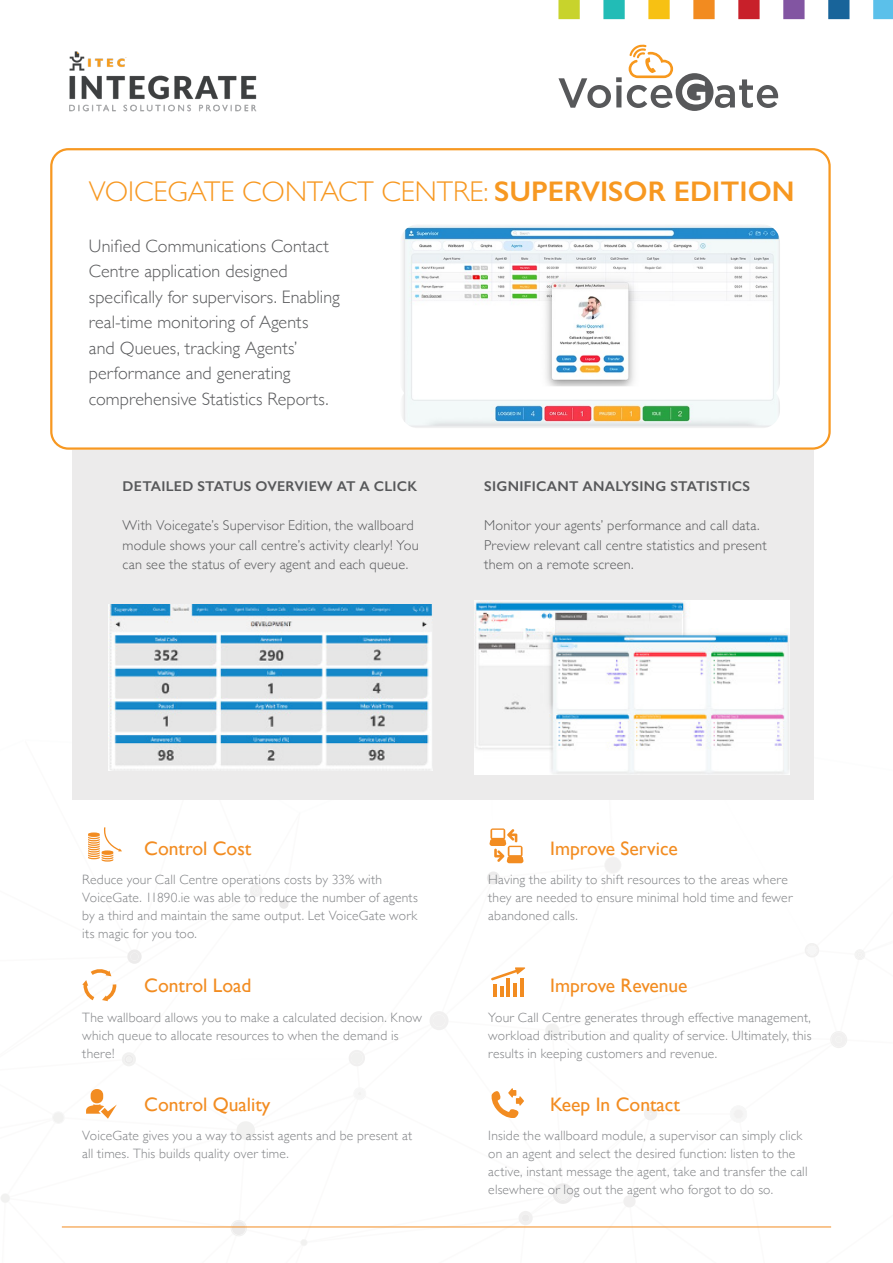
<style>
.page{position:relative;width:893px;height:1263px;background:#fff}
.page>*{position:absolute;margin:0;border:0;box-sizing:border-box;transform-origin:0 0}
.Paragraph_Style_2{font:300 28.5px "Gill Sans";color:#f79821}
.t1{font:19.5px "Gill Sans";color:#f28c21}
.Body_copy{font:300 18px/25.5px "Gill Sans";letter-spacing:.005em;color:#57585a}
.Body_copy-2{font:300 14.25px/19.5px "Gill Sans";letter-spacing:.015em;color:#57585a}
.Body_copy-3{font:600 14.25px "Gill Sans";letter-spacing:.02em;color:#57585a}
.Paragraph_Style_7{font:300 13.5px/18px "Gill Sans";letter-spacing:.015em;color:#808285}
.s1{font-weight:600}
</style>
<div class="page">
<div style="left:72px;top:450px;width:741px;height:349px;background:#ecebeb"></div>
<img style="left:69px;top:51px;width:188px;height:61px">
<div style="left:558px;top:0;width:22px;height:19px;background:#c8d32c"></div>
<div style="left:648px;top:0;width:22px;height:19px;background:#f7c113"></div>
<div style="left:693px;top:0;width:22px;height:19px;background:#f28b20"></div>
<div style="left:783px;top:0;width:21px;height:19px;background:#8255a2"></div>
<div style="left:828px;top:0;width:21px;height:19px;background:#18649a"></div>
<div style="left:873px;top:0;width:20px;height:19px;background:#5bc0ea"></div>
<div style="left:738px;top:0;width:22px;height:19px;background:#c8202a"></div>
<div style="left:603px;top:0;width:22px;height:19px;background:#22bcb6"></div>
<svg style="left:558px;top:44px;width:220px;height:67px"></svg>
<div style="left:50px;top:148px;width:781px;height:302px;border:2px solid #f79821;border-radius:17px"></div>
<svg style="left:1px;top:732px;width:864px;height:514px"></svg>
<hr style="left:62px;top:1226px;width:769px;height:1px;background:#f28c21">
<img style="left:402px;top:224px;width:378px;height:162px">
<img style="left:403px;top:386px;width:377px;height:42px">
<img style="left:109px;top:604px;width:324px;height:166px">
<img style="left:475px;top:600px;width:315px;height:174px">
<p class="Paragraph_Style_2" style="left:89px;top:169px;width:707px">VOICEGATE CONTACT CENTRE: <span class="s1">SUPERVISOR EDITION</span></p>
<p class="Body_copy" style="left:89px;top:232px;width:252px">Unified Communications Contact<br>Centre application designed specifically for supervisors. Enabling real-time monitoring of Agents<br>and Queues, tracking Agents’ performance and generating comprehensive Statistics Reports.</p>
<p class="Body_copy-3" style="left:123px;top:478px;width:296px">DETAILED STATUS OVERVIEW AT A CLICK</p>
<p class="Body_copy-2" style="left:123px;top:515px;width:298px">With Voicegate’s Supervisor Edition, the wallboard module shows your call centre’s activity clearly! You can see the status of every agent and each queue.</p>
<p class="Body_copy-3" style="left:484px;top:478px;width:268px">SIGNIFICANT ANALYSING STATISTICS</p>
<p class="Body_copy-2" style="left:484px;top:515px;width:284px">Monitor your agents’ performance and call data.<br>Preview relevant call centre statistics and present them on a remote screen.</p>
<p class="t1" style="left:144px;top:837px;width:109px">Control Cost</p>
<p class="t1" style="left:550px;top:837px;width:129px">Improve Service</p>
<p class="Paragraph_Style_7" style="left:82px;top:870px;width:337px">Reduce your Call Centre operations costs by 33% with VoiceGate. 11890.ie was able to reduce the number of agents by a third and maintain the same output. Let VoiceGate work its magic for you too.</p>
<p class="Paragraph_Style_7" style="left:488px;top:870px;width:306px">Having the ability to shift resources to the areas where they are needed to ensure minimal hold time and fewer abandoned calls.</p>
<p class="t1" style="left:144px;top:973px;width:109px">Control Load</p>
<p class="t1" style="left:550px;top:973px;width:139px">Improve Revenue</p>
<p class="Paragraph_Style_7" style="left:82px;top:1008px;width:341px">The wallboard allows you to make a calculated decision. Know which queue to allocate resources to when the demand is there!</p>
<p class="Paragraph_Style_7" style="left:488px;top:1008px;width:325px;text-align:justify">Your Call Centre generates through effective management, workload distribution and quality of service. Ultimately, this results in keeping customers and revenue.</p>
<p class="t1" style="left:144px;top:1093px;width:128px">Control Quality</p>
<p class="t1" style="left:550px;top:1093px;width:131px">Keep In Contact</p>
<p class="Paragraph_Style_7" style="left:82px;top:1126px;width:331px">VoiceGate gives you a way to assist agents and be present at all times. This builds quality over time.</p>
<p class="Paragraph_Style_7" style="left:488px;top:1126px;width:321px">Inside the wallboard module, a supervisor can simply click on an agent and select the desired function: listen to the active, instant message the agent, take and transfer the call elsewhere or log out the agent who forgot to do so.</p>
</div>
